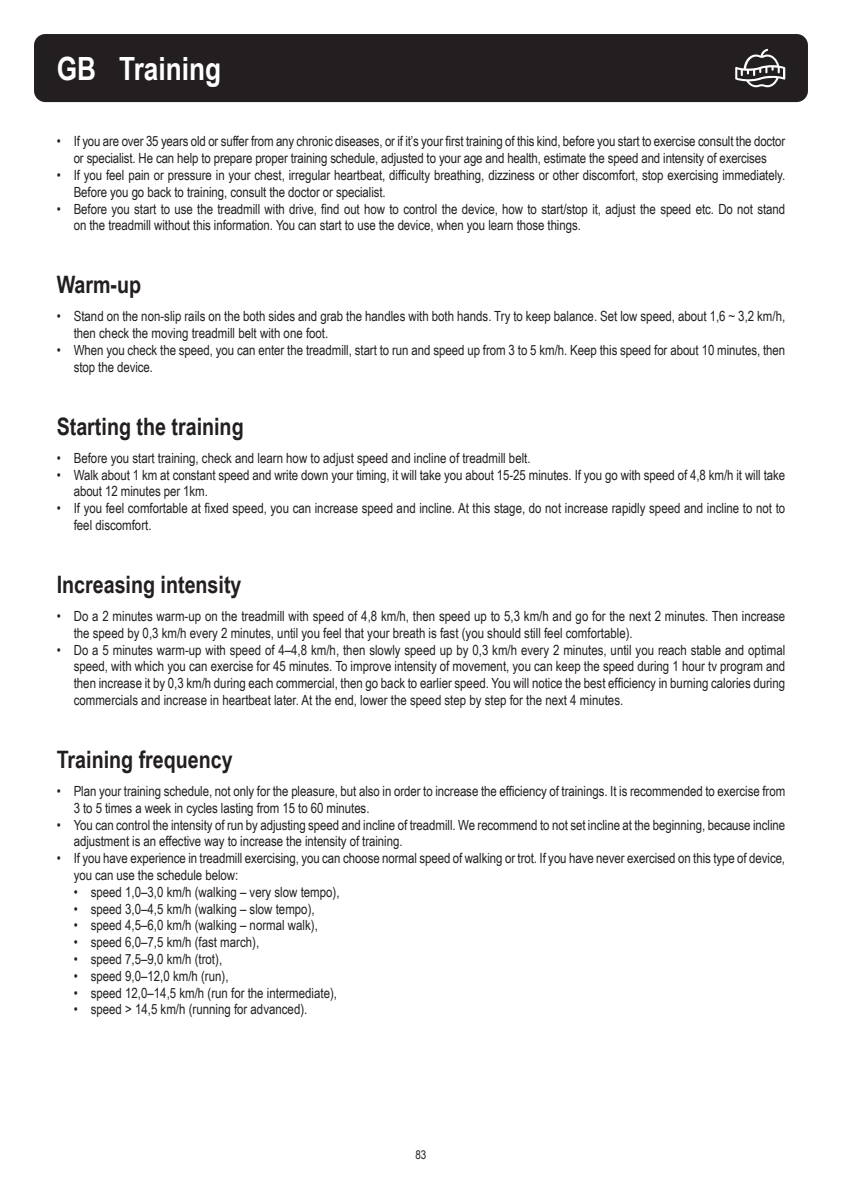
<style>
.page{position:relative;width:842px;height:1191px;background:#fff}
.page>*{position:absolute;margin:0;border:0;box-sizing:border-box;transform-origin:0 0}
.t1{font:700 32px "Arial Narrow";color:#fff}
.t2{font:700 24px "Arial Narrow";color:#231f20}
.t3{font:14px/16.8px "Arial Narrow";letter-spacing:-.005em;color:#231f20}
.t4{font:12px "Arial Narrow";color:#231f20}
</style>
<div class="page">
<div style="left:34px;top:34px;width:774px;height:68px;background:#231f20;border-radius:11px"></div>
<svg style="left:735px;top:49px;width:50px;height:38px"></svg>
<h1 class="t1" style="left:57px;top:44px;width:166px">GB Training</h1>
<p class="t3" style="left:57px;top:132px;width:730px;text-align:center">• If you are over 35 years old or suffer from any chronic diseases, or if it’s your first training of this kind, before you start to exercise consult the doctor or specialist. He can help to prepare proper training schedule, adjusted to your age and health, estimate the speed and intensity of exercises</p>
<p class="t3" style="left:74px;top:166px;width:713px;text-indent:-17px">• If you feel pain or pressure in your chest, irregular heartbeat, difficulty breathing, dizziness or other discomfort, stop exercising immediately.<br>Before you go back to training, consult the doctor or specialist.</p>
<p class="t3" style="left:74px;top:200px;width:713px;text-indent:-17px">• Before you start to use the treadmill with drive, find out how to control the device, how to start/stop it, adjust the speed etc. Do not stand on the treadmill without this information. You can start to use the device, when you learn those things.</p>
<h2 class="t2" style="left:57px;top:266px;width:86px">Warm-up</h2>
<p class="t3" style="left:74px;top:307px;width:713px;text-indent:-17px">• Stand on the non-slip rails on the both sides and grab the handles with both hands. Try to keep balance. Set low speed, about 1,6 ~ 3,2 km/h, then check the moving treadmill belt with one foot.</p>
<p class="t3" style="left:74px;top:341px;width:713px;text-indent:-17px">• When you check the speed, you can enter the treadmill, start to run and speed up from 3 to 5 km/h. Keep this speed for about 10 minutes, then stop the device.</p>
<h2 class="t2" style="left:57px;top:408px;width:188px">Starting the training</h2>
<p class="t3" style="left:57px;top:449px;width:475px">• Before you start training, check and learn how to adjust speed and incline of treadmill belt.</p>
<p class="t3" style="left:74px;top:466px;width:713px;text-indent:-17px">• Walk about 1 km at constant speed and write down your timing, it will take you about 15-25 minutes. If you go with speed of 4,8 km/h it will take about 12 minutes per 1km.</p>
<p class="t3" style="left:74px;top:499px;width:713px;text-indent:-17px">• If you feel comfortable at fixed speed, you can increase speed and incline. At this stage, do not increase rapidly speed and incline to not to feel discomfort.</p>
<h2 class="t2" style="left:57px;top:566px;width:186px">Increasing intensity</h2>
<p class="t3" style="left:74px;top:607px;width:713px;text-indent:-17px">• Do a 2 minutes warm-up on the treadmill with speed of 4,8 km/h, then speed up to 5,3 km/h and go for the next 2 minutes. Then increase the speed by 0,3 km/h every 2 minutes, until you feel that your breath is fast (you should still feel comfortable).</p>
<p class="t3" style="left:74px;top:640px;width:713px;text-align:justify;text-indent:-17px">• Do a 5 minutes warm-up with speed of 4–4,8 km/h, then slowly speed up by 0,3 km/h every 2 minutes, until you reach stable and optimal speed, with which you can exercise for 45 minutes. To improve intensity of movement, you can keep the speed during 1 hour tv program and then increase it by 0,3 km/h during each commercial, then go back to earlier speed. You will notice the best efficiency in burning calories during commercials and increase in heartbeat later. At the end, lower the speed step by step for the next 4 minutes.</p>
<h2 class="t2" style="left:57px;top:741px;width:178px">Training frequency</h2>
<p class="t3" style="left:74px;top:782px;width:713px;text-indent:-17px">• Plan your training schedule, not only for the pleasure, but also in order to increase the efficiency of trainings. It is recommended to exercise from<br>3 to 5 times a week in cycles lasting from 15 to 60 minutes.</p>
<p class="t3" style="left:74px;top:815px;width:713px;text-indent:-17px">• You can control the intensity of run by adjusting speed and incline of treadmill. We recommend to not set incline at the beginning, because incline adjustment is an effective way to increase the intensity of training.</p>
<p class="t3" style="left:74px;top:849px;width:713px;text-indent:-17px">• If you have experience in treadmill exercising, you can choose normal speed of walking or trot. If you have never exercised on this type of device, you can use the schedule below:</p>
<p class="t3" style="left:74px;top:883px;width:267px">• speed 1,0–3,0 km/h (walking – very slow tempo),</p>
<p class="t3" style="left:74px;top:899px;width:242px">• speed 3,0–4,5 km/h (walking – slow tempo),</p>
<p class="t3" style="left:74px;top:916px;width:246px">• speed 4,5–6,0 km/h (walking – normal walk),</p>
<p class="t3" style="left:74px;top:933px;width:187px">• speed 6,0–7,5 km/h (fast march),</p>
<p class="t3" style="left:74px;top:950px;width:150px">• speed 7,5–9,0 km/h (trot),</p>
<p class="t3" style="left:74px;top:967px;width:156px">• speed 9,0–12,0 km/h (run),</p>
<p class="t3" style="left:74px;top:983px;width:265px">• speed 12,0–14,5 km/h (run for the intermediate),</p>
<p class="t3" style="left:74px;top:1000px;width:235px">• speed &gt; 14,5 km/h (running for advanced).</p>
<p class="t4" style="left:415px;top:1145px;width:12px">83</p>
</div>
